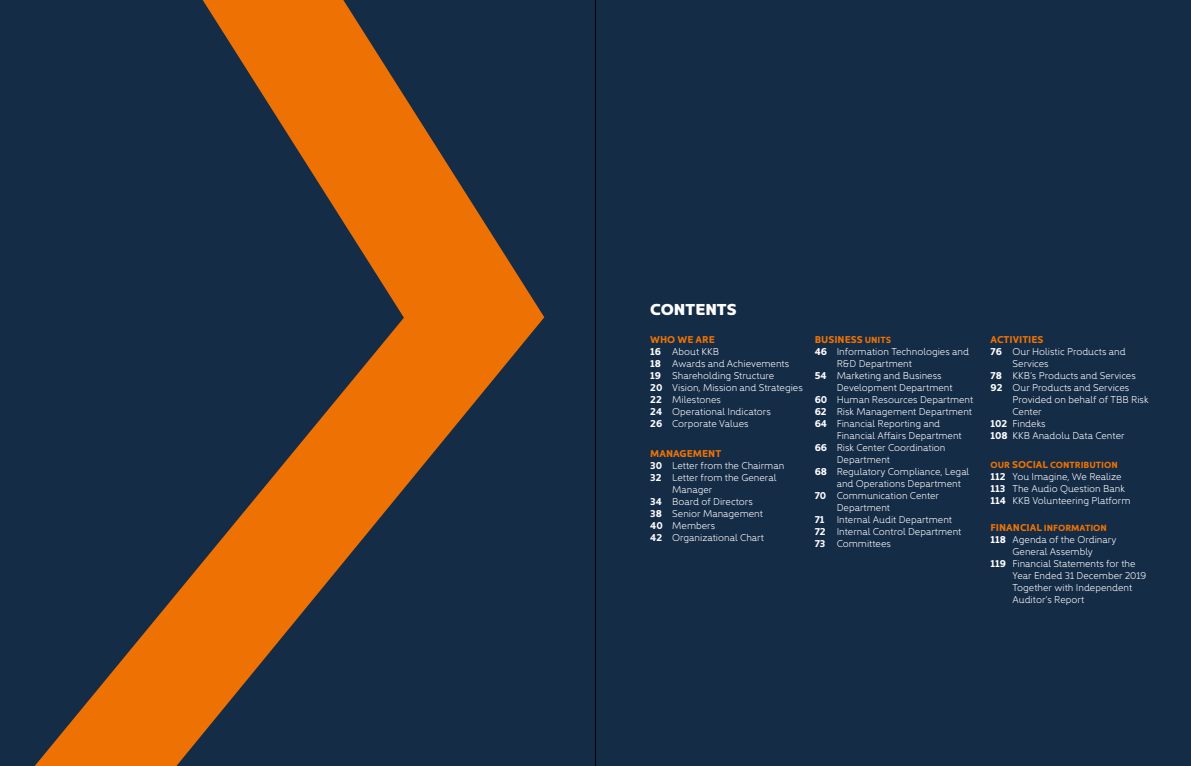
<style>
.page{position:relative;width:1191px;height:766px;background:#fff}
.page>*{position:absolute;margin:0;border:0;box-sizing:border-box;transform-origin:0 0}
.t1{font:900 16px "Kyrial Display Pro";color:#fff}
.t2{font:300 10px/12px "Kyrial Display Pro";color:#fff}
.t3{font:700 10px "Kyrial Display Pro";color:#ee7203}
.t4{font:700 9px "Kyrial Display Pro";color:#ee7203}
.s1{font-weight:700;color:#ee7203}
.s2{font-weight:700}
.s3{font-size:9px}
.s4{font-size:10px}
</style>
<div class="page">
<div style="left:0;top:0;width:1191px;height:765px;background:#152c47"></div>
<hr style="left:595px;top:0;width:1px;height:765px;background:#000">
<svg style="left:35px;top:0;width:509px;height:765px"></svg>
<h1 class="t1" style="left:650px;top:297px;width:88px">CONTENTS</h1>
<p class="t2" style="left:650px;top:333px;width:154px"><span class="s1">WHO WE ARE<br></span><span class="s2">16</span> About KKB<br><span class="s2">18</span> Awards and Achievements<br><span class="s2">19</span> Shareholding Structure<br><span class="s2">20</span> Vision, Mission and Strategies<br><span class="s2">22</span> Milestones<br><span class="s2">24</span> Operational Indicators<br><span class="s2">26</span> Corporate Values</p>
<p class="t3" style="left:650px;top:446px;width:72px">MANAGEMENT</p>
<p class="t2" style="left:650px;top:458px;width:136px"><span class="s2">30</span> Letter from the Chairman</p>
<p class="t2" style="left:650px;top:470px;width:128px"><span class="s2">32</span> Letter from the General</p>
<p class="t2" style="left:672px;top:482px;width:42px">Manager</p>
<p class="t2" style="left:650px;top:494px;width:104px"><span class="s2">34</span> Board of Directors</p>
<p class="t2" style="left:650px;top:506px;width:114px"><span class="s2">38</span> Senior Management</p>
<p class="t2" style="left:650px;top:518px;width:67px"><span class="s2">40</span> Members</p>
<p class="t2" style="left:650px;top:530px;width:115px"><span class="s2">42</span> Organizational Chart</p>
<p class="t3" style="left:814px;top:332px;width:78px">BUSINESS <span class="s3">UNITS</span></p>
<p class="t2" style="left:814px;top:345px;width:156px"><span class="s2">46</span> Information Technologies and</p>
<p class="t2" style="left:836px;top:357px;width:77px">R&amp;D Department</p>
<p class="t2" style="left:814px;top:369px;width:128px"><span class="s2">54</span> Marketing and Business</p>
<p class="t2" style="left:836px;top:381px;width:117px">Development Department</p>
<p class="t2" style="left:814px;top:393px;width:160px"><span class="s2">60</span> Human Resources Department</p>
<p class="t2" style="left:814px;top:405px;width:159px"><span class="s2">62</span> Risk Management Department</p>
<p class="t2" style="left:814px;top:417px;width:127px"><span class="s2">64</span> Financial Reporting and</p>
<p class="t2" style="left:836px;top:429px;width:127px">Financial Affairs Department</p>
<p class="t2" style="left:814px;top:441px;width:132px"><span class="s2">66</span> Risk Center Coordination</p>
<p class="t2" style="left:836px;top:453px;width:55px">Department</p>
<p class="t2" style="left:814px;top:465px;width:156px"><span class="s2">68</span> Regulatory Compliance, Legal</p>
<p class="t2" style="left:836px;top:477px;width:126px">and Operations Department</p>
<p class="t2" style="left:814px;top:489px;width:126px"><span class="s2">70</span> Communication Center</p>
<p class="t2" style="left:836px;top:501px;width:55px">Department</p>
<p class="t2" style="left:814px;top:513px;width:139px"><span class="s2">71</span> Internal Audit Department</p>
<p class="t2" style="left:814px;top:525px;width:148px"><span class="s2">72</span> Internal Control Department</p>
<p class="t2" style="left:814px;top:537px;width:78px"><span class="s2">73</span> Committees</p>
<p class="t3" style="left:990px;top:332px;width:55px">ACTIVITIES</p>
<p class="t2" style="left:990px;top:345px;width:137px"><span class="s2">76</span> Our Holistic Products and</p>
<p class="t2" style="left:1012px;top:357px;width:38px">Services</p>
<p class="t2" style="left:990px;top:369px;width:147px"><span class="s2">78</span> KKB’s Products and Services</p>
<p class="t2" style="left:990px;top:381px;width:140px"><span class="s2">92</span> Our Products and Services</p>
<p class="t2" style="left:1012px;top:393px;width:137px">Provided on behalf of TBB Risk</p>
<p class="t2" style="left:1012px;top:405px;width:31px">Center</p>
<p class="t2" style="left:990px;top:417px;width:57px"><span class="s2">102</span> Findeks</p>
<p class="t2" style="left:990px;top:429px;width:136px"><span class="s2">108</span> KKB Anadolu Data Center</p>
<p class="t4" style="left:990px;top:458px;width:129px">OUR <span class="s4">SOCIAL</span> CONTRIBUTION</p>
<p class="t2" style="left:990px;top:469px;width:141px"><span class="s2">112</span> You Imagine, We Realize<br><span class="s2">113</span> The Audio Question Bank<br><span class="s2">114</span> KKB Volunteering Platform</p>
<p class="t4" style="left:990px;top:520px;width:118px"><span class="s4">FINANCIAL</span> INFORMATION</p>
<p class="t2" style="left:990px;top:532px;width:127px"><span class="s2">118</span> Agenda of the Ordinary</p>
<p class="t2" style="left:1012px;top:544px;width:82px">General Assembly</p>
<p class="t2" style="left:990px;top:556px;width:147px"><span class="s2">119</span> Financial Statements for the</p>
<p class="t2" style="left:1012px;top:568px;width:135px">Year Ended 31 December 2019</p>
<p class="t2" style="left:1012px;top:580px;width:121px">Together with Independent</p>
<p class="t2" style="left:1012px;top:592px;width:73px">Auditor’s Report</p>
</div>
